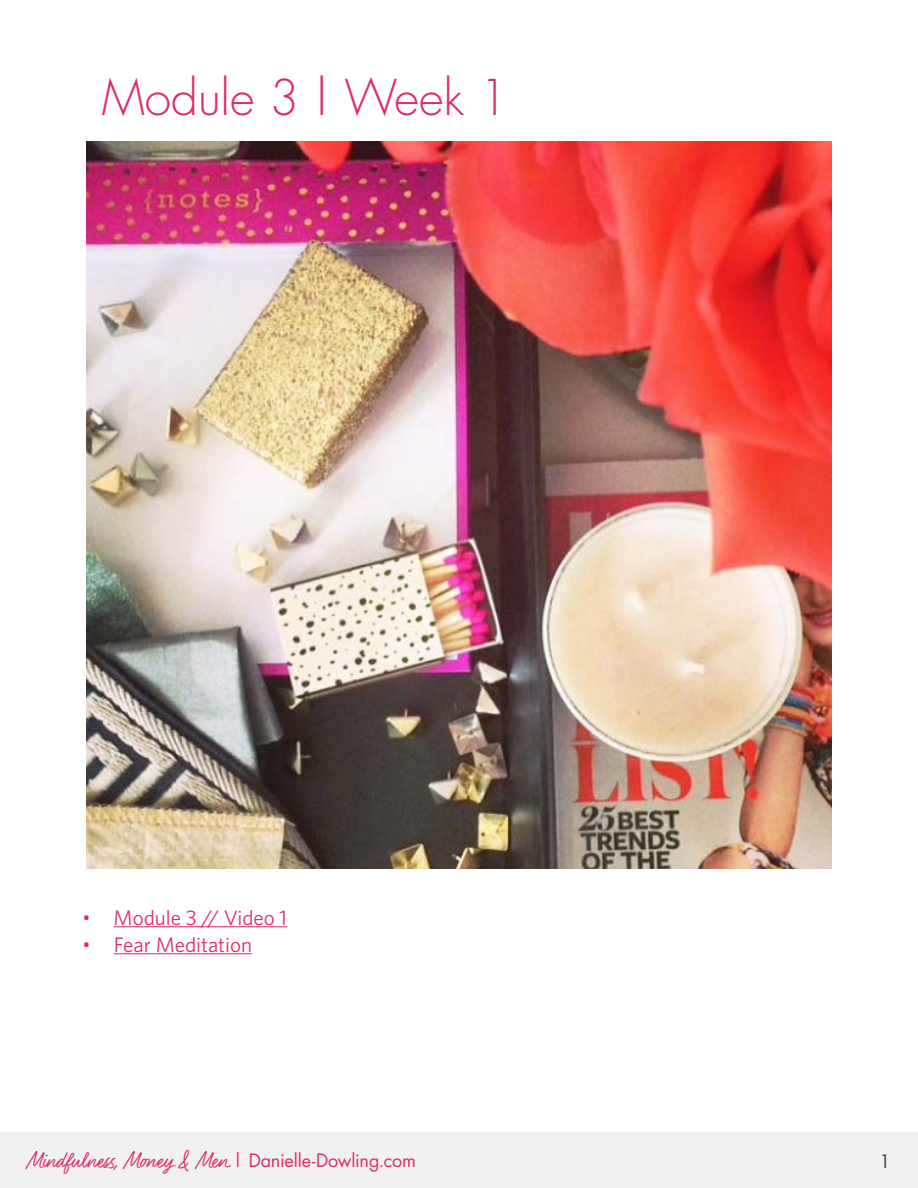
<style>
.page{position:relative;width:918px;height:1188px;background:#fff}
.page>*{position:absolute;margin:0;border:0;box-sizing:border-box;transform-origin:0 0}
.t1{font:300 48px "Futura";color:#de2b69}
.t2{font:25.5px "Felt That";letter-spacing:.005em;color:#de2b69}
.t3{font:21px "Whitney";color:#de2b69}
.t4{font:18px "Futura";color:#3b4646}
.s1{font-weight:300}
.s2{font-family:"Futura";font-size:18px}
</style>
<div class="page">
<div style="left:0;top:1132px;width:918px;height:56px;background:#f1f1f0"></div>
<hr style="left:114px;top:926px;width:173px;height:1px;background:#de2b69">
<hr style="left:114px;top:953px;width:138px;height:1px;background:#de2b69">
<img style="left:87px;top:141px;width:744px;height:727px">
<h1 class="t1" style="left:102px;top:66px;width:408px">Module 3 | Week 1</h1>
<p class="t3" style="left:82px;top:903px;width:206px"><span class="s1">•</span> Module 3 // Video 1</p>
<p class="t3" style="left:82px;top:930px;width:171px"><span class="s1">•</span> Fear Meditation</p>
<p class="t2" style="left:27px;top:1144px;width:391px">Mindfulness, Money &amp; Men <span class="s2">| Danielle-Dowling.com</span></p>
<p class="t4" style="left:879px;top:1149px;width:13px">1</p>
</div>
